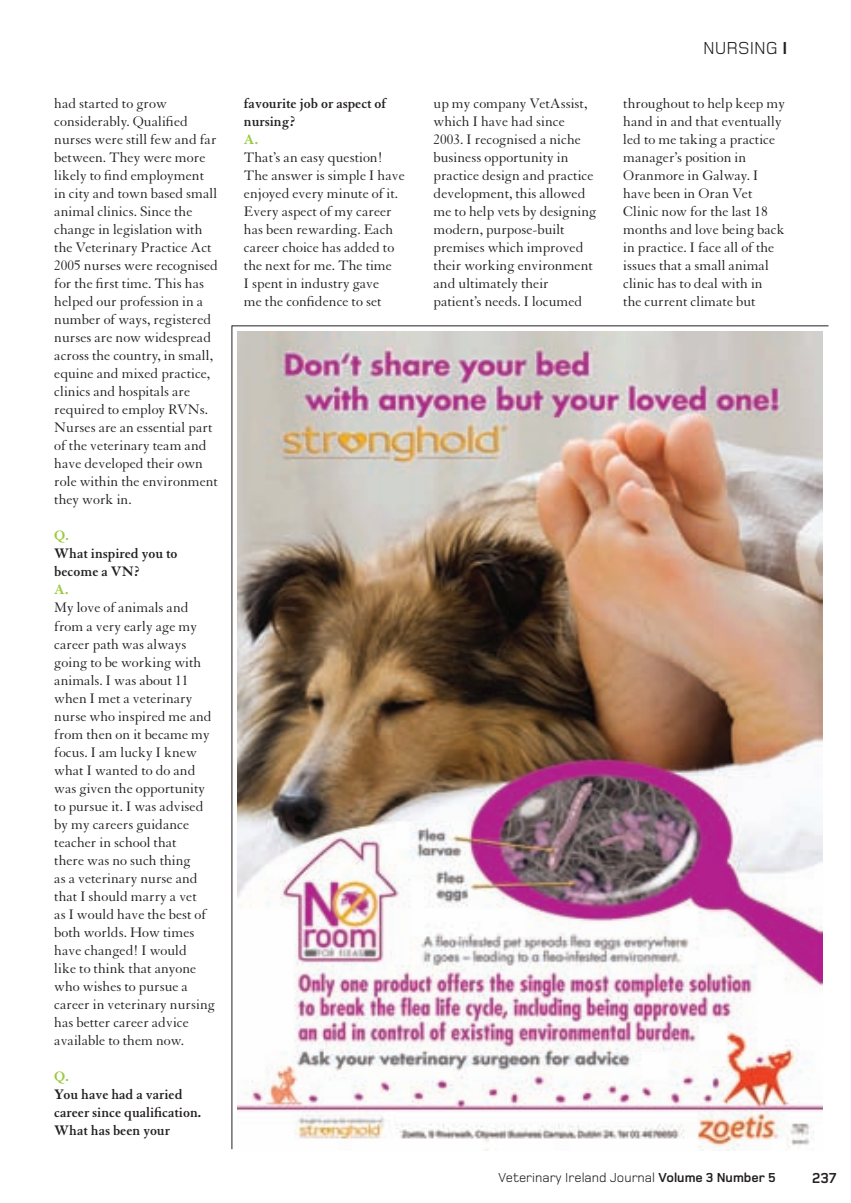
<style>
.page{position:relative;width:851px;height:1203px;background:#fff}
.page>*{position:absolute;margin:0;border:0;box-sizing:border-box;transform-origin:0 0}
.t1{font:18px "Foundry Monoline";color:#231f20}
.t2{font:15px/18px "Granjon";color:#231f20}
.t3{font:700 15px/18px "Granjon";color:#231f20}
.t4{font:700 15px "Granjon";color:#98c93c}
.t5{font:700 15px "Foundry Monoline";color:#231f20}
.t6{font:13.5px "Foundry Monoline";color:#231f20}
.s1{font-weight:700}
</style>
<div class="page">
<img style="left:231px;top:325px;width:598px;height:824px">
<p class="t2" style="left:54px;top:95px;width:165px">had started to grow considerably. Qualified nurses were still few and far between. They were more likely to find employment in city and town based small animal clinics. Since the change in legislation with the Veterinary Practice Act<br>2005 nurses were recognised for the first time. This has helped our profession in a number of ways, registered nurses are now widespread across the country, in small, equine and mixed practice, clinics and hospitals are required to employ RVNs.<br>Nurses are an essential part of the veterinary team and have developed their own role within the environment they work in.</p>
<p class="t4" style="left:54px;top:527px;width:16px">Q.</p>
<p class="t3" style="left:54px;top:545px;width:125px">What inspired you to become a VN?</p>
<p class="t4" style="left:54px;top:581px;width:16px">A.</p>
<p class="t2" style="left:54px;top:599px;width:162px">My love of animals and from a very early age my career path was always going to be working with animals. I was about 11 when I met a veterinary nurse who inspired me and from then on it became my focus. I am lucky I knew what I wanted to do and was given the opportunity to pursue it. I was advised by my careers guidance teacher in school that<br>there was no such thing<br>as a veterinary nurse and that I should marry a vet<br>as I would have the best of both worlds. How times have changed! I would<br>like to think that anyone who wishes to pursue a career in veterinary nursing has better career advice available to them now.</p>
<p class="t4" style="left:54px;top:1067px;width:16px">Q.</p>
<p class="t3" style="left:54px;top:1085px;width:148px">You have had a varied career since qualification.<br>What has been your</p>
<p class="t3" style="left:244px;top:95px;width:144px">favourite job or aspect of nursing?</p>
<p class="t4" style="left:244px;top:131px;width:16px">A.</p>
<p class="t2" style="left:244px;top:149px;width:162px">That’s an easy question!<br>The answer is simple I have enjoyed every minute of it.<br>Every aspect of my career has been rewarding. Each career choice has added to the next for me. The time<br>I spent in industry gave<br>me the confidence to set</p>
<p class="t1" style="left:703px;top:39px;width:86px">NURSING <span class="s1">I</span></p>
<p class="t2" style="left:433px;top:95px;width:164px">up my company VetAssist, which I have had since<br>2003. I recognised a niche business opportunity in practice design and practice development, this allowed me to help vets by designing modern, purpose-built premises which improved their working environment and ultimately their patient’s needs. I locumed</p>
<p class="t2" style="left:623px;top:95px;width:163px">throughout to help keep my hand in and that eventually led to me taking a practice manager’s position in<br>Oranmore in Galway. I have been in Oran Vet<br>Clinic now for the last 18 months and love being back in practice. I face all of the issues that a small animal clinic has to deal with in<br>the current climate but</p>
<p class="t6" style="left:498px;top:1170px;width:279px">Veterinary Ireland Journal <span class="s1">Volume 3 Number 5</span></p>
<p class="t5" style="left:812px;top:1170px;width:26px">237</p>
</div>
